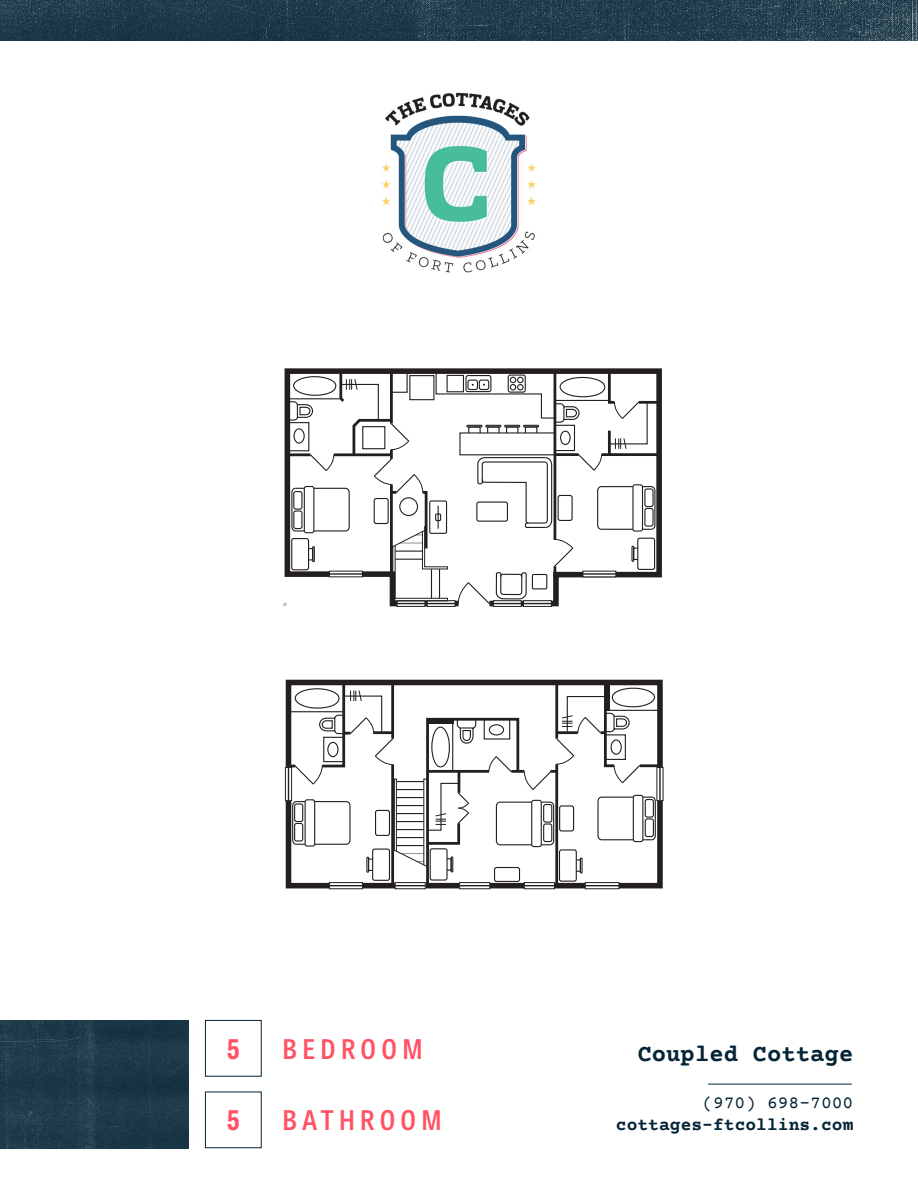
<style>
.page{position:relative;width:918px;height:1188px;background:#fff}
.page>*{position:absolute;margin:0;border:0;box-sizing:border-box;transform-origin:0 0}
.t1{font:600 semi-condensed 27px "Tablet Gothic";letter-spacing:.2em;color:#ff5264}
.t2{font:700 semi-condensed 27px "Tablet Gothic";color:#ff5264}
.t3{font:700 24px "Courier Prime";color:#052435}
.t4{font:700 18px "Courier Prime";color:#052435}
.t5{font:18px "Courier Prime";color:#052435}
</style>
<div class="page">
<img style="left:0;top:1020px;width:189px;height:128px">
<img style="left:0;top:0;width:918px;height:40px">
<div style="left:205px;top:1020px;width:57px;height:57px;border:1px solid #052435"></div>
<hr style="left:708px;top:1084px;width:144px;height:1px;background:#052435">
<img style="left:382px;top:92px;width:154px;height:181px">
<svg style="left:284px;top:368px;width:378px;height:239px"></svg>
<svg style="left:284px;top:679px;width:380px;height:211px"></svg>
<h1 class="t2" style="left:227px;top:1030px;width:15px">5</h1>
<h1 class="t1" style="left:282px;top:1030px;width:142px">BEDROOM</h1>
<h1 class="t2" style="left:227px;top:1101px;width:15px">5</h1>
<h1 class="t1" style="left:282px;top:1102px;width:161px">BATHROOM</h1>
<h2 class="t3" style="left:637px;top:1040px;width:217px">Coupled Cottage</h2>
<p class="t5" style="left:702px;top:1093px;width:153px">(970) 698-7000</p>
<p class="t4" style="left:616px;top:1114px;width:239px">cottages-ftcollins.com</p>
</div>
